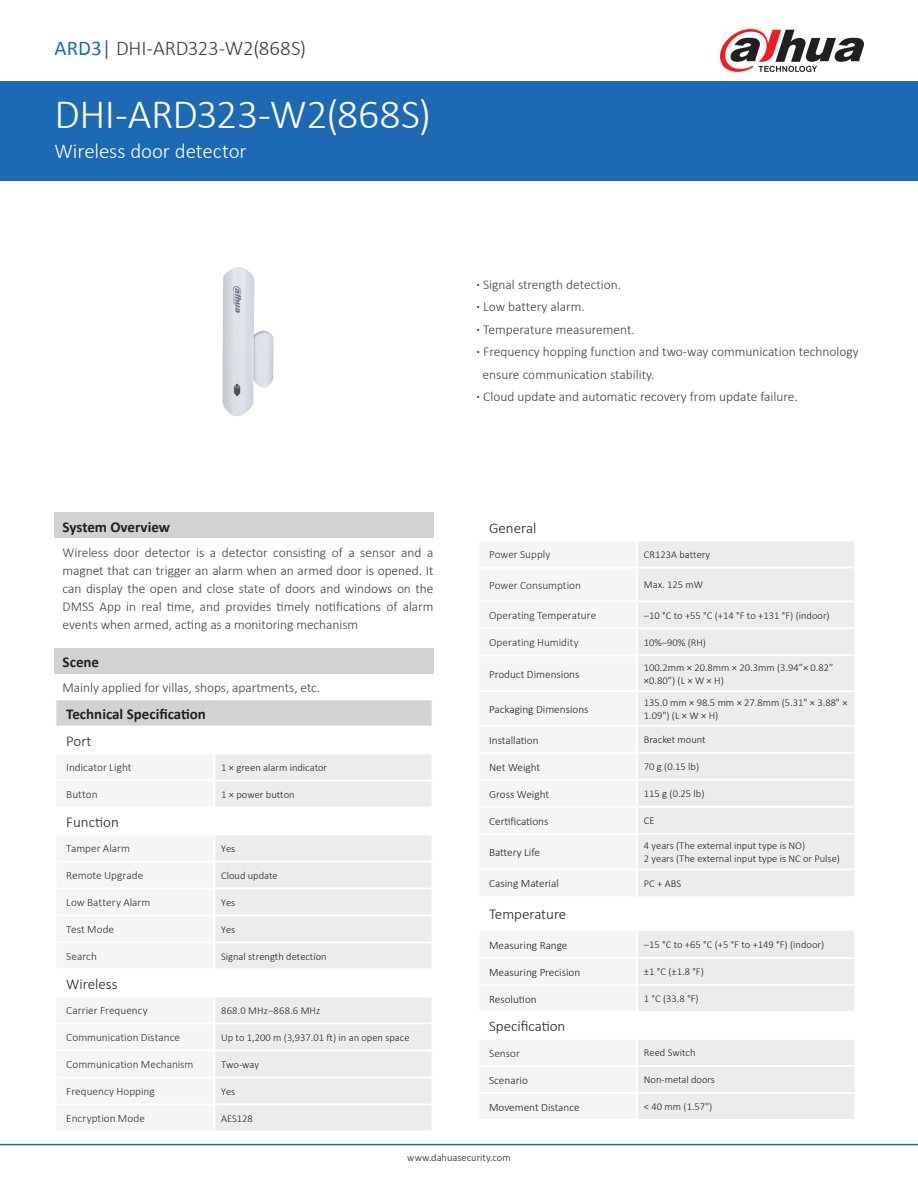
<style>
.page{position:relative;width:918px;height:1188px;background:#fff}
.page>*{position:absolute;margin:0;border:0;box-sizing:border-box;transform-origin:0 0}
.t1{font:300 42px "Calibri";letter-spacing:-.015em;color:#fff}
.t2{font:300 21px "Calibri";letter-spacing:-.01em;color:#3e3e3f}
.t3{font:300 21px "Calibri";letter-spacing:-.005em;color:#fff}
.t4{font:300 15px "Calibri";color:#231f20}
.t5{font:700 15px "Calibri";color:#231f20}
.t6{font:300 13.5px/18px "Calibri";color:#3e3e3f;text-align:justify}
.表格分类{font:300 11.25px "Calibri";letter-spacing:.005em;color:#312f30}
.t7{font:300 11.25px "Calibri";color:#231f20}
.表格正文{font:300 10.5px/12.6px "Calibri";color:#231f20}
.s1{font-weight:400;color:#1e69b4}
.s2{font-weight:400;color:#636366}
.s3{font-weight:700}
</style>
<div class="page">
<div style="left:0;top:81px;width:918px;height:100px;background:#1e69b4"></div>
<hr style="left:0;top:1144px;width:918px;height:1px;background:#1e69b4">
<svg style="left:720px;top:29px;width:144px;height:43px"></svg>
<svg style="left:55px;top:700px;width:378px;height:430px"></svg>
<div style="left:54px;top:513px;width:379px;height:25px;background:#d1d2d4"></div>
<div style="left:54px;top:648px;width:379px;height:26px;background:#d1d2d4"></div>
<svg style="left:638px;top:542px;width:216px;height:469px;background:#ededef"></svg>
<div style="left:638px;top:1040px;width:216px;height:79px;background:#ececee"></div>
<hr style="left:637px;top:654px;width:219px;height:2px;background:#fff">
<hr style="left:637px;top:690px;width:219px;height:2px;background:#fff">
<hr style="left:637px;top:725px;width:219px;height:2px;background:#fff">
<hr style="left:637px;top:752px;width:219px;height:2px;background:#fff">
<hr style="left:637px;top:779px;width:219px;height:2px;background:#fff">
<hr style="left:637px;top:806px;width:219px;height:2px;background:#fff">
<hr style="left:637px;top:833px;width:219px;height:2px;background:#fff">
<hr style="left:637px;top:868px;width:219px;height:2px;background:#fff">
<hr style="left:637px;top:957px;width:219px;height:2px;background:#fff">
<hr style="left:637px;top:984px;width:219px;height:2px;background:#fff">
<hr style="left:637px;top:567px;width:219px;height:2px;background:#fff">
<hr style="left:637px;top:600px;width:219px;height:2px;background:#fff">
<hr style="left:637px;top:627px;width:219px;height:2px;background:#fff">
<hr style="left:637px;top:1065px;width:219px;height:2px;background:#fff">
<hr style="left:637px;top:1092px;width:219px;height:2px;background:#fff">
<img style="left:222px;top:267px;width:52px;height:150px">
<p class="t2" style="left:55px;top:35px;width:253px"><span class="s1">ARD3</span><span class="s2">|</span> DHI-ARD323-W2(868S)</p>
<p class="t1" style="left:55px;top:88px;width:378px">DHI-ARD323-W2(868S)</p>
<p class="t3" style="left:55px;top:138px;width:194px">Wireless door detector</p>
<p class="t6" style="left:477px;top:275px;width:146px"><span class="s3">·</span> Signal strength detection.</p>
<p class="t6" style="left:477px;top:298px;width:110px"><span class="s3">·</span> Low battery alarm.</p>
<p class="t6" style="left:477px;top:320px;width:160px"><span class="s3">·</span> Temperature measurement.</p>
<p class="t6" style="left:477px;top:343px;width:384px"><span class="s3">·</span> Frequency hopping function and two-way communication technology</p>
<p class="t6" style="left:483px;top:365px;width:173px">ensure communication stability.</p>
<p class="t6" style="left:477px;top:388px;width:323px"><span class="s3">·</span> Cloud update and automatic recovery from update failure.</p>
<p class="t5" style="left:63px;top:517px;width:109px">System Overview</p>
<p class="t6" style="left:63px;top:543px;width:372px">Wireless door detector is a detector consisting of a sensor and a magnet that can trigger an alarm when an armed door is opened. It can display the open and close state of doors and windows on the DMSS App in real time, and provides timely notifications of alarm events when armed, acting as a monitoring mechanism</p>
<p class="t5" style="left:63px;top:653px;width:38px">Scene</p>
<p class="t6" style="left:63px;top:679px;width:259px">Mainly applied for villas, shops, apartments, etc.</p>
<p class="t5" style="left:66px;top:704px;width:141px">Technical Specification</p>
<p class="t4" style="left:66px;top:731px;width:27px">Port</p>
<p class="表格分类" style="left:66px;top:760px;width:67px">Indicator Light</p>
<p class="表格正文" style="left:221px;top:761px;width:108px">1 × green alarm indicator</p>
<p class="表格分类" style="left:66px;top:787px;width:33px">Button</p>
<p class="表格正文" style="left:221px;top:788px;width:75px">1 × power button</p>
<p class="t4" style="left:66px;top:812px;width:54px">Function</p>
<p class="表格分类" style="left:66px;top:841px;width:65px">Tamper Alarm</p>
<p class="表格正文" style="left:221px;top:842px;width:16px">Yes</p>
<p class="表格分类" style="left:66px;top:868px;width:79px">Remote Upgrade</p>
<p class="表格正文" style="left:221px;top:869px;width:58px">Cloud update</p>
<p class="表格分类" style="left:66px;top:895px;width:86px">Low Battery Alarm</p>
<p class="表格正文" style="left:221px;top:896px;width:16px">Yes</p>
<p class="表格分类" style="left:66px;top:922px;width:49px">Test Mode</p>
<p class="表格正文" style="left:221px;top:923px;width:16px">Yes</p>
<p class="表格分类" style="left:66px;top:949px;width:32px">Search</p>
<p class="表格正文" style="left:221px;top:950px;width:107px">Signal strength detection</p>
<p class="t4" style="left:66px;top:974px;width:53px">Wireless</p>
<p class="表格分类" style="left:66px;top:1003px;width:83px">Carrier Frequency</p>
<p class="表格正文" style="left:221px;top:1004px;width:101px">868.0 MHz–868.6 MHz</p>
<p class="表格分类" style="left:66px;top:1030px;width:115px">Communication Distance</p>
<p class="表格正文" style="left:221px;top:1031px;width:190px">Up to 1,200 m (3,937.01 ft) in an open space</p>
<p class="表格分类" style="left:66px;top:1057px;width:129px">Communication Mechanism</p>
<p class="表格正文" style="left:221px;top:1058px;width:40px">Two-way</p>
<p class="表格分类" style="left:66px;top:1084px;width:90px">Frequency Hopping</p>
<p class="表格正文" style="left:221px;top:1085px;width:16px">Yes</p>
<p class="表格分类" style="left:66px;top:1111px;width:80px">Encryption Mode</p>
<p class="表格正文" style="left:221px;top:1112px;width:33px">AES128</p>
<p class="t4" style="left:489px;top:518px;width:49px">General</p>
<p class="表格分类" style="left:489px;top:548px;width:63px">Power Supply</p>
<p class="表格正文" style="left:644px;top:548px;width:68px">CR123A battery</p>
<p class="表格分类" style="left:489px;top:578px;width:93px">Power Consumption</p>
<p class="表格正文" style="left:644px;top:579px;width:61px">Max. 125 mW</p>
<p class="表格分类" style="left:489px;top:608px;width:109px">Operating Temperature</p>
<p class="表格正文" style="left:644px;top:609px;width:187px">–10 °C to +55 °C (+14 °F to +131 °F) (indoor)</p>
<p class="表格分类" style="left:489px;top:635px;width:91px">Operating Humidity</p>
<p class="表格正文" style="left:644px;top:636px;width:64px">10%–90% (RH)</p>
<p class="t7" style="left:489px;top:667px;width:92px">Product Dimensions</p>
<p class="表格正文" style="left:644px;top:661px;width:191px">100.2mm × 20.8mm × 20.3mm (3.94”× 0.82” ×0.80”) (L × W × H)</p>
<p class="t7" style="left:489px;top:702px;width:101px">Packaging Dimensions</p>
<p class="表格正文" style="left:644px;top:696px;width:205px">135.0 mm × 98.5 mm × 27.8mm (5.31" × 3.88" ×<br>1.09") (L × W × H)</p>
<p class="t7" style="left:489px;top:733px;width:51px">Installation</p>
<p class="表格正文" style="left:644px;top:733px;width:63px">Bracket mount</p>
<p class="t7" style="left:489px;top:760px;width:53px">Net Weight</p>
<p class="表格正文" style="left:644px;top:760px;width:57px">70 g (0.15 lb)</p>
<p class="t7" style="left:489px;top:787px;width:62px">Gross Weight</p>
<p class="表格正文" style="left:644px;top:787px;width:62px">115 g (0.25 lb)</p>
<p class="t7" style="left:489px;top:814px;width:61px">Certifications</p>
<p class="表格正文" style="left:644px;top:814px;width:12px">CE</p>
<p class="t7" style="left:489px;top:845px;width:52px">Battery Life</p>
<p class="表格正文" style="left:644px;top:839px;width:163px">4 years (The external input type is NO)</p>
<p class="表格正文" style="left:644px;top:852px;width:198px">2 years (The external input type is NC or Pulse)</p>
<p class="t7" style="left:489px;top:876px;width:71px">Casing Material</p>
<p class="表格正文" style="left:644px;top:877px;width:39px">PC + ABS</p>
<p class="t4" style="left:489px;top:905px;width:79px">Temperature</p>
<p class="t7" style="left:489px;top:938px;width:80px">Measuring Range</p>
<p class="表格正文" style="left:644px;top:939px;width:182px">–15 °C to +65 °C (+5 °F to +149 °F) (indoor)</p>
<p class="t7" style="left:489px;top:965px;width:93px">Measuring Precision</p>
<p class="表格正文" style="left:644px;top:966px;width:61px">±1 °C (±1.8 °F)</p>
<p class="t7" style="left:489px;top:992px;width:49px">Resolution</p>
<p class="表格正文" style="left:644px;top:993px;width:56px">1 °C (33.8 °F)</p>
<p class="t4" style="left:489px;top:1017px;width:78px">Specification</p>
<p class="表格分类" style="left:489px;top:1046px;width:32px">Sensor</p>
<p class="表格正文" style="left:644px;top:1047px;width:53px">Reed Switch</p>
<p class="t7" style="left:489px;top:1073px;width:40px">Scenario</p>
<p class="表格正文" style="left:644px;top:1074px;width:73px">Non-metal doors</p>
<p class="t7" style="left:489px;top:1100px;width:92px">Movement Distance</p>
<p class="表格正文" style="left:644px;top:1101px;width:70px">&lt; 40 mm (1.57")</p>
<p class="表格正文" style="left:407px;top:1151px;width:105px">www.dahuasecurity.com</p>
</div>
